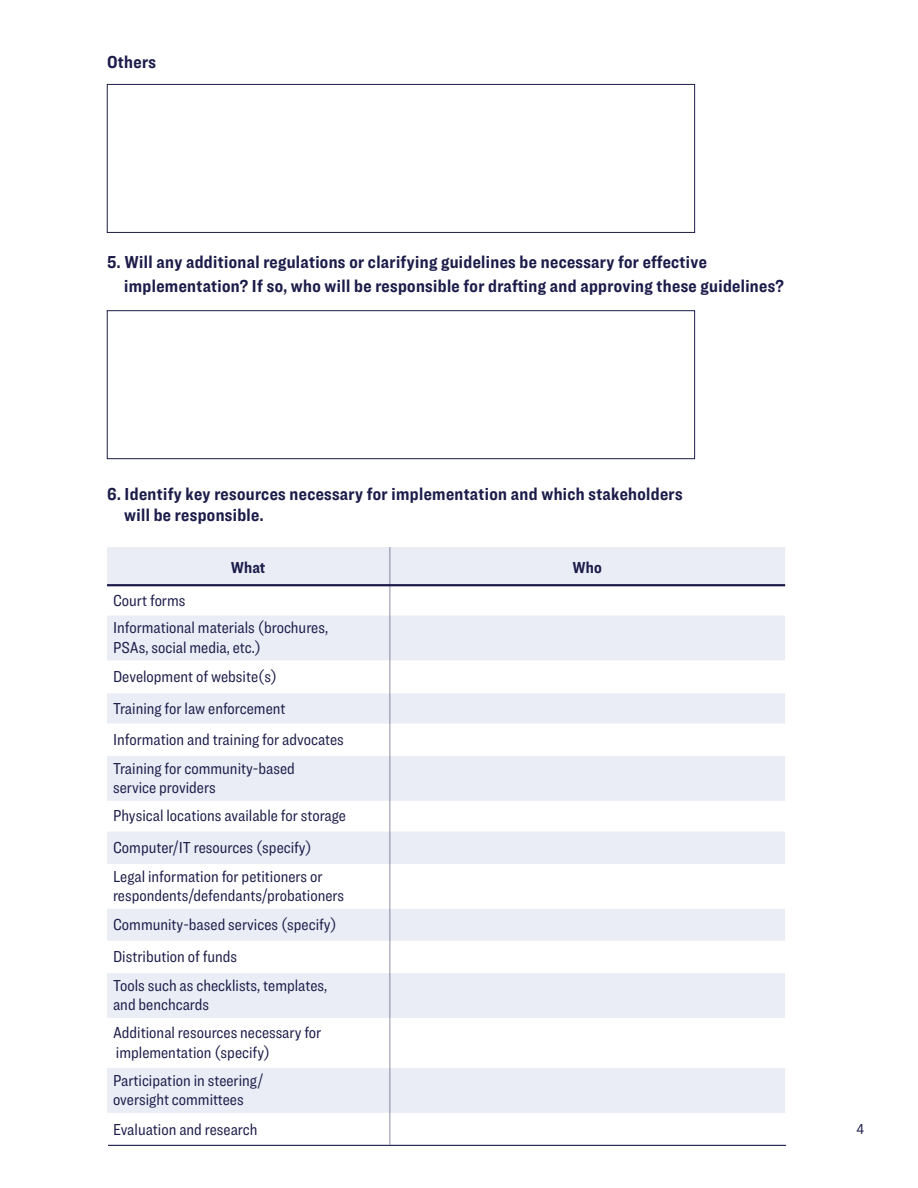
<style>
.page{position:relative;width:918px;height:1188px;background:#fff}
.page>*{position:absolute;margin:0;border:0;box-sizing:border-box;transform-origin:0 0}
.t1{font:700 18px/24px "Ringside Condensed";letter-spacing:.02em;color:#1c1c4a}
.t2{font:16.5px/19.5px "Ringside Condensed";color:#1c1c4a}
.t3{font:700 16.5px "Ringside Condensed";color:#1c1c4a}
.t4{font:15px "Ringside Condensed";color:#1c1c4a}
</style>
<div class="page">
<svg style="left:107px;top:547px;width:678px;height:566px;fill:#eaedf5"></svg>
<hr style="left:107px;top:584px;width:678px;height:2px;background:#1c1c4a">
<hr style="left:108px;top:1145px;width:678px;height:1px;background:#1c1c4a">
<hr style="left:390px;top:547px;width:1px;height:598px;background:#1c1c4a">
<div style="left:107px;top:84px;width:588px;height:149px;border:1px solid #1c1c4a"></div>
<div style="left:107px;top:310px;width:588px;height:149px;border:1px solid #1c1c4a"></div>
<p class="t1" style="left:107px;top:50px;width:51px">Others</p>
<p class="t1" style="left:124px;top:250px;width:661px;text-indent:-17px">5. Will any additional regulations or clarifying guidelines be necessary for effective implementation? If so, who will be responsible for drafting and approving these guidelines?</p>
<p class="t1" style="left:124px;top:483px;width:560px;line-height:21px;text-indent:-17px">6. Identify key resources necessary for implementation and which stakeholders will be responsible.</p>
<p class="t3" style="left:231px;top:556px;width:36px">What</p>
<p class="t3" style="left:573px;top:556px;width:31px">Who</p>
<p class="t2" style="left:113px;top:586px;width:217px;line-height:27.8px">Court forms<br>Informational materials (brochures,</p>
<p class="t2" style="left:113px;top:633px;width:166px;line-height:29.1px">PSAs, social media, etc.)<br>Development of website(s)</p>
<p class="t2" style="left:113px;top:692px;width:232px;line-height:31.3px">Training for law enforcement<br>Information and training for advocates</p>
<p class="t2" style="left:113px;top:758px;width:183px">Training for community-based service providers</p>
<p class="t2" style="left:113px;top:800px;width:234px;line-height:31.7px">Physical locations available for storage<br>Computer/IT resources (specify)</p>
<p class="t2" style="left:113px;top:866px;width:233px">Legal information for petitioners or respondents/defendants/probationers</p>
<p class="t2" style="left:113px;top:908px;width:225px;line-height:32.1px">Community-based services (specify)<br>Distribution of funds</p>
<p class="t2" style="left:113px;top:975px;width:216px">Tools such as checklists, templates, and benchcards</p>
<p class="t2" style="left:113px;top:1023px;width:210px">Additional resources necessary for implementation (specify)</p>
<p class="t2" style="left:113px;top:1070px;width:152px">Participation in steering/ oversight committees</p>
<p class="t2" style="left:113px;top:1120px;width:146px">Evaluation and research</p>
<p class="t4" style="left:856px;top:1119px;width:9px">4</p>
</div>
